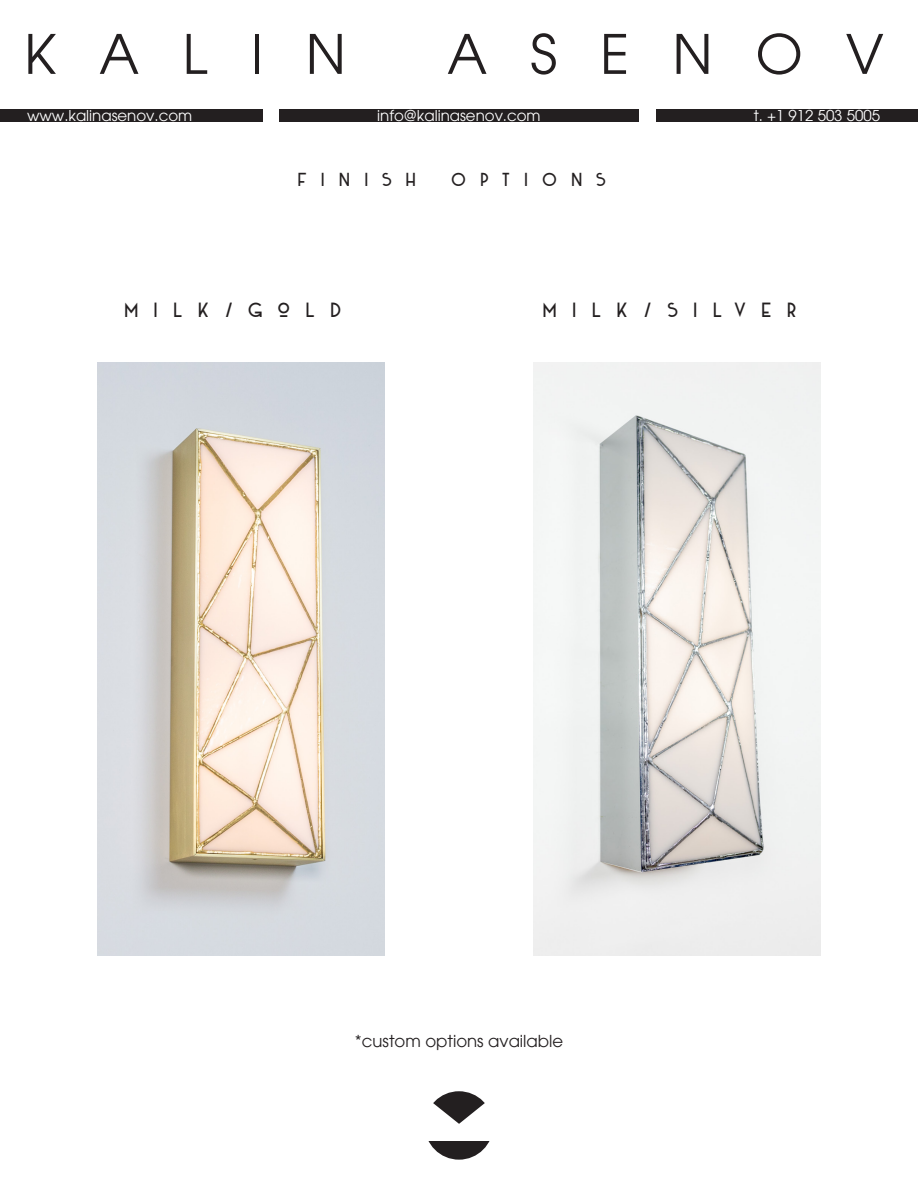
<style>
.page{position:relative;width:918px;height:1188px;background:#fff}
.page>*{position:absolute;margin:0;border:0;box-sizing:border-box;transform-origin:0 0}
.t1{font:54px "Avant Garde LT";letter-spacing:.8em;color:#231f20}
.t2{font:18px "DK Kaikoura";letter-spacing:.83em;color:#231f20}
.t3{font:16.5px "Avant Garde LT";color:#231f20}
.t4{font:16.5px "DK Kaikoura";letter-spacing:.83em;color:#231f20}
.t5{font:15px "Avant Garde LT";color:#fff}
</style>
<div class="page">
<svg style="left:429px;top:1142px;width:60px;height:18px"></svg>
<svg style="left:433px;top:1091px;width:52px;height:33px"></svg>
<div style="left:0;top:109px;width:262px;height:12px;background:#231f20"></div>
<div style="left:279px;top:109px;width:360px;height:12px;background:#231f20"></div>
<div style="left:657px;top:109px;width:261px;height:12px;background:#231f20"></div>
<img style="left:97px;top:362px;width:287px;height:594px">
<img style="left:534px;top:362px;width:287px;height:594px">
<h1 class="t1" style="left:24px;top:22px;width:323px">KALIN</h1>
<h1 class="t1" style="left:447px;top:22px;width:438px">ASENOV</h1>
<p class="t5" style="left:27px;top:106px;width:167px">www.kalinasenov.com</p>
<p class="t5" style="left:377px;top:106px;width:165px">info@kalinasenov.com</p>
<p class="t5" style="left:754px;top:106px;width:128px">t. +1 912 503 5005</p>
<p class="t4" style="left:297px;top:169px;width:120px">FINISH</p>
<p class="t4" style="left:451px;top:169px;width:157px">OPTIONS</p>
<p class="t2" style="left:124px;top:298px;width:219px">MILK/GOLD</p>
<p class="t2" style="left:543px;top:298px;width:256px">MILK/SILVER</p>
<p class="t3" style="left:355px;top:1031px;width:210px">*custom options available</p>
</div>
